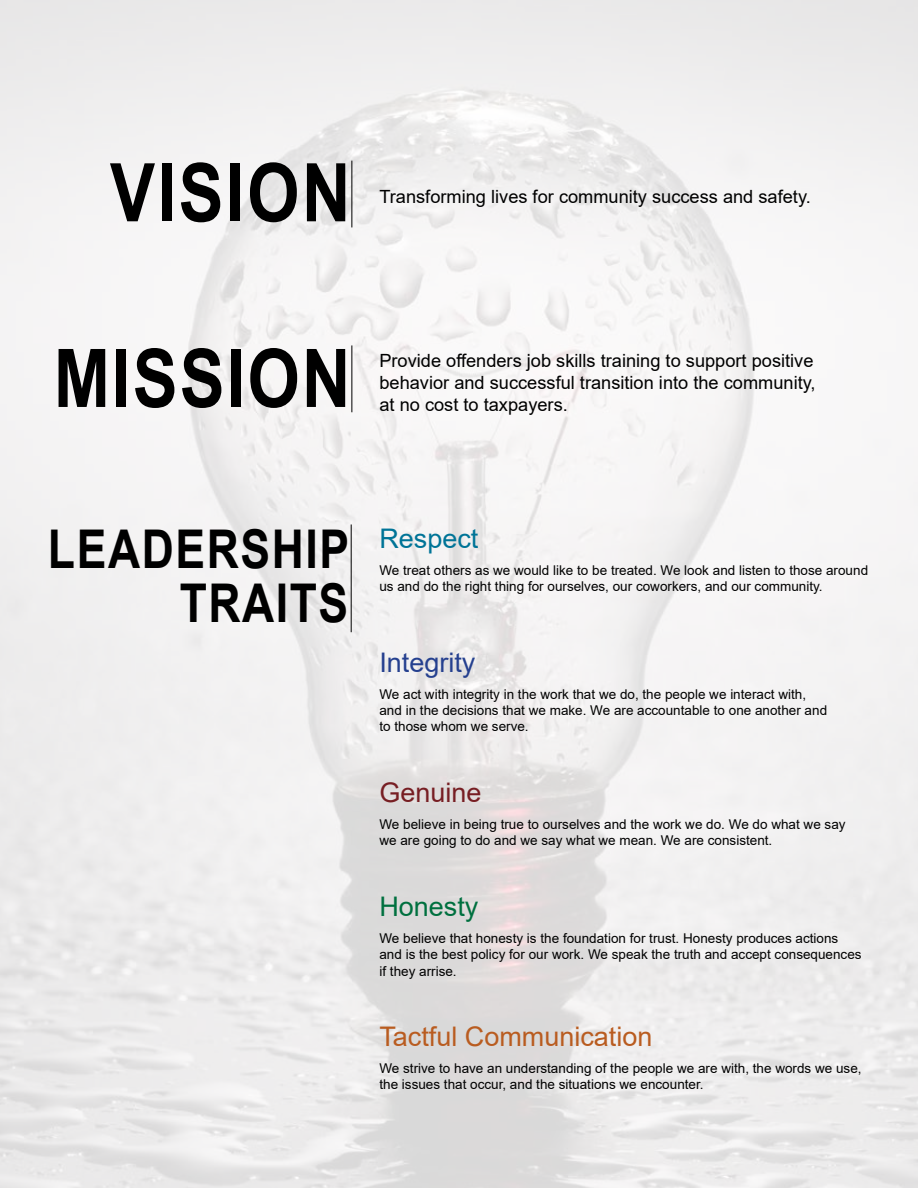
<style>
.page{position:relative;width:918px;height:1188px;background:#fff}
.page>*{position:absolute;margin:0;border:0;box-sizing:border-box;transform-origin:0 0}
.t1{font:700 81px "Arial";letter-spacing:.03em;color:#000;scale:.83 1}
.t2{font:700 53.4px/53.4px "Arial";letter-spacing:.035em;color:#000;text-align:right;scale:.83 1}
.t3{font:27px "Arial";color:#b95c20}
.t4{font:27px "Arial";color:#25408f}
.t5{font:27px "Arial";color:#007497}
.t6{font:27px "Arial";color:#771e23}
.t7{font:27px "Arial";color:#00703f}
.t8{font:18.15px/21.9px "Arial";color:#000;text-align:justify}
.t9{font:13.5px/16.2px "Arial";color:#000}
</style>
<div class="page">
<img style="left:0;top:0;width:918px;height:1188px">
<hr style="left:352px;top:161px;width:1px;height:66px;background:#000">
<hr style="left:351px;top:524px;width:1px;height:108px;background:#000">
<hr style="left:352px;top:345px;width:1px;height:67px;background:#000">
<p class="t1" style="left:110px;top:136px;width:291px">VISION</p>
<p class="t8" style="left:379px;top:186px;width:433px">Transforming lives for community success and safety.</p>
<h1 class="t1" style="left:54px;top:321px;width:359px">MISSION</h1>
<p class="t8" style="left:379px;top:350px;width:438px">Provide offenders job skills training to support positive behavior and successful transition into the community, at no cost to taxpayers.</p>
<h1 class="t2" style="left:48px;top:524px;width:364px">LEADERSHIP<br>TRAITS</h1>
<h2 class="t5" style="left:379px;top:520px;width:101px">Respect</h2>
<p class="t9" style="left:379px;top:562px;width:490px">We treat others as we would like to be treated. We look and listen to those around us and do the right thing for ourselves, our coworkers, and our community.</p>
<h2 class="t4" style="left:379px;top:644px;width:98px">Integrity</h2>
<p class="t9" style="left:379px;top:686px;width:449px">We act with integrity in the work that we do, the people we interact with, and in the decisions that we make. We are accountable to one another and to those whom we serve.</p>
<h2 class="t6" style="left:379px;top:774px;width:104px">Genuine</h2>
<p class="t9" style="left:379px;top:816px;width:468px">We believe in being true to ourselves and the work we do. We do what we say we are going to do and we say what we mean. We are consistent.</p>
<h2 class="t7" style="left:379px;top:888px;width:101px">Honesty</h2>
<p class="t9" style="left:379px;top:930px;width:484px">We believe that honesty is the foundation for trust. Honesty produces actions and is the best policy for our work. We speak the truth and accept consequences if they arrise.</p>
<h2 class="t3" style="left:379px;top:1018px;width:275px">Tactful Communication</h2>
<p class="t9" style="left:379px;top:1060px;width:484px">We strive to have an understanding of the people we are with, the words we use, the issues that occur, and the situations we encounter.</p>
</div>
